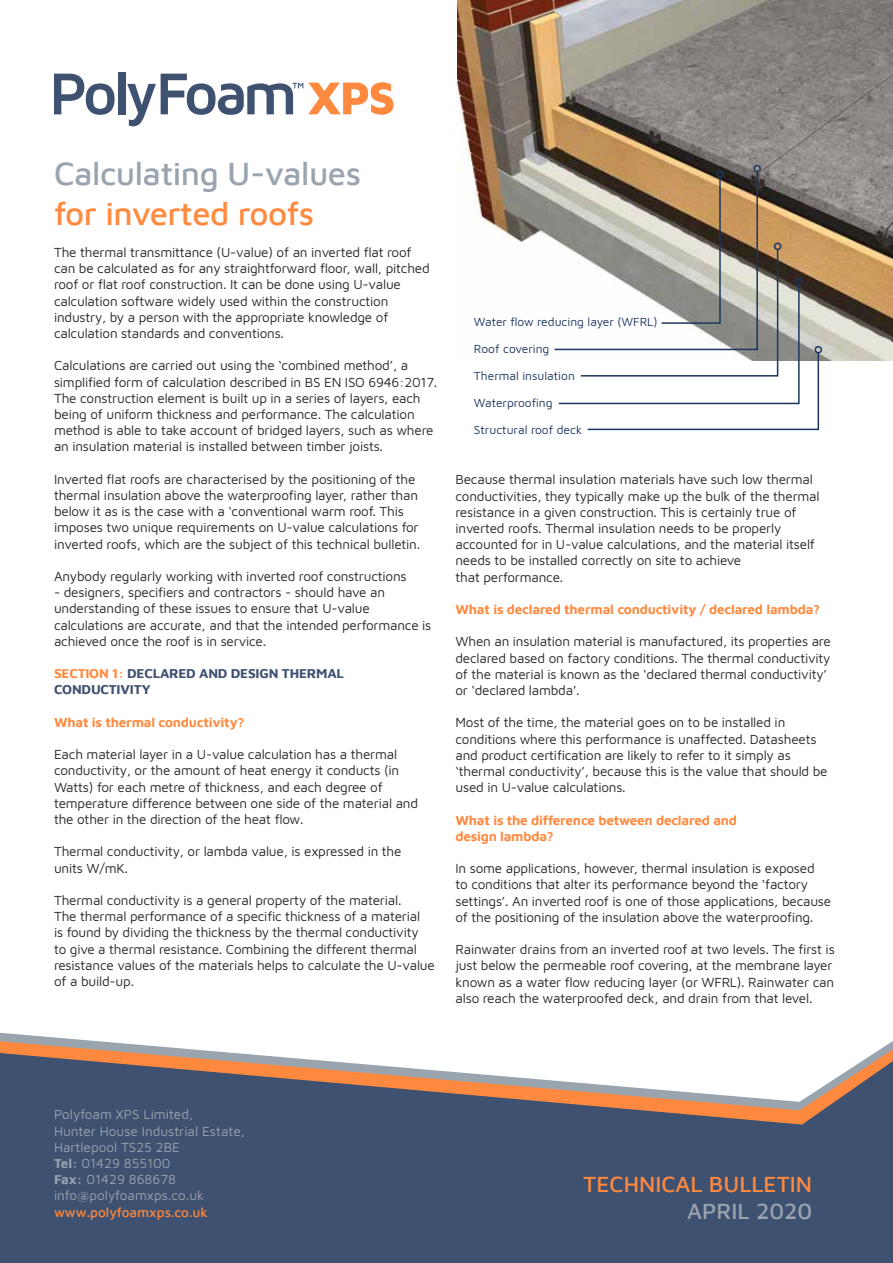
<style>
.page{position:relative;width:893px;height:1263px;background:#fff}
.page>*{position:absolute;margin:0;border:0;box-sizing:border-box;transform-origin:0 0}
.t1{font:500 33px "Maven Pro";letter-spacing:-.015em;color:#9aa4af}
.t2{font:500 33px "Maven Pro";letter-spacing:-.015em;color:#ff893e}
.t3{font:500 22.5px "Maven Pro";color:#ff893e}
.t4{font:500 22.5px "Maven Pro";color:#9aa4af}
.t5{font:13.5px/16.2px "Maven Pro";letter-spacing:-.015em;color:#262727}
.t6{font:700 13.5px/16.2px "Maven Pro";letter-spacing:-.015em;color:#ff893e}
.t7{font:13.5px/16.2px "Maven Pro";color:#9aa4af}
.t8{font:700 13.5px/16.2px "Maven Pro";letter-spacing:-.015em;color:#3e5170}
.t9{font:500 13.5px "Maven Pro";color:#ff893e}
.t10{font:12px "Maven Pro";color:#1c355e}
.s1{color:#ff893e}
.s2{font-weight:700}
</style>
<div class="page">
<svg style="left:0;top:1041px;width:893px;height:12px"></svg>
<svg style="left:0;top:1053px;width:893px;height:210px;background:#5c657b"></svg>
<svg style="left:54px;top:74px;width:61px;height:41px"></svg>
<div style="left:118px;top:72px;width:7px;height:42px;background:#3e5170"></div>
<svg style="left:127px;top:74px;width:266px;height:52px"></svg>
<img style="left:458px;top:0;width:435px;height:360px">
<div style="left:753px;top:165px;width:8px;height:7px;border:2px solid #1c355e;border-radius:50%"></div>
<svg style="left:553px;top:170px;width:267px;height:261px"></svg>
<div style="left:815px;top:346px;width:7px;height:7px;border:2px solid #1c355e;border-radius:50%"></div>
<h1 class="t1" style="left:54px;top:151px;width:309px">Calculating U-values</h1>
<h1 class="t2" style="left:54px;top:190px;width:262px">for inverted roofs</h1>
<p class="t5" style="left:54px;top:243px;width:377px">The thermal transmittance (U-value) of an inverted flat roof can be calculated as for any straightforward floor, wall, pitched roof or flat roof construction. It can be done using U-value calculation software widely used within the construction industry, by a person with the appropriate knowledge of calculation standards and conventions.</p>
<p class="t5" style="left:54px;top:357px;width:385px">Calculations are carried out using the ‘combined method’, a simplified form of calculation described in BS EN ISO 6946:2017.<br>The construction element is built up in a series of layers, each being of uniform thickness and performance. The calculation method is able to take account of bridged layers, such as where an insulation material is installed between timber joists.</p>
<p class="t5" style="left:54px;top:470px;width:368px">Inverted flat roofs are characterised by the positioning of the thermal insulation above the waterproofing layer, rather than below it as is the case with a ‘conventional warm roof. This imposes two unique requirements on U-value calculations for inverted roofs, which are the subject of this technical bulletin.</p>
<p class="t5" style="left:54px;top:567px;width:354px">Anybody regularly working with inverted roof constructions</p>
<p class="t5" style="left:54px;top:584px;width:379px">- designers, specifiers and contractors - should have an understanding of these issues to ensure that U-value calculations are accurate, and that the intended performance is achieved once the roof is in service.</p>
<p class="t8" style="left:54px;top:664px;width:292px"><span class="s1">SECTION 1:</span> DECLARED AND DESIGN THERMAL<br>CONDUCTIVITY</p>
<p class="t6" style="left:54px;top:713px;width:192px">What is thermal conductivity?</p>
<p class="t5" style="left:54px;top:746px;width:366px">Each material layer in a U-value calculation has a thermal conductivity, or the amount of heat energy it conducts (in Watts) for each metre of thickness, and each degree of temperature difference between one side of the material and the other in the direction of the heat flow.</p>
<p class="t5" style="left:54px;top:843px;width:349px">Thermal conductivity, or lambda value, is expressed in the units W/mK.</p>
<p class="t5" style="left:54px;top:891px;width:382px">Thermal conductivity is a general property of the material.<br>The thermal performance of a specific thickness of a material<br>is found by dividing the thickness by the thermal conductivity<br>to give a thermal resistance. Combining the different thermal resistance values of the materials helps to calculate the U-value of a build-up.</p>
<p class="t10" style="left:474px;top:313px;width:185px">Water flow reducing layer (WFRL)</p>
<p class="t10" style="left:474px;top:340px;width:77px">Roof covering</p>
<p class="t10" style="left:474px;top:368px;width:102px">Thermal insulation</p>
<p class="t10" style="left:474px;top:395px;width:80px">Waterproofing</p>
<p class="t10" style="left:474px;top:422px;width:110px">Structural roof deck</p>
<p class="t5" style="left:455px;top:471px;width:366px">Because thermal insulation materials have such low thermal conductivities, they typically make up the bulk of the thermal resistance in a given construction. This is certainly true of inverted roofs. Thermal insulation needs to be properly accounted for in U-value calculations, and the material itself needs to be installed correctly on site to achieve<br>that performance.</p>
<p class="t6" style="left:455px;top:600px;width:366px">What is declared thermal conductivity / declared lambda?</p>
<p class="t5" style="left:455px;top:633px;width:377px">When an insulation material is manufactured, its properties are declared based on factory conditions. The thermal conductivity of the material is known as the ‘declared thermal conductivity’ or ‘declared lambda’.</p>
<p class="t5" style="left:455px;top:714px;width:374px">Most of the time, the material goes on to be installed in conditions where this performance is unaffected. Datasheets and product certification are likely to refer to it simply as ‘thermal conductivity’, because this is the value that should be used in U-value calculations.</p>
<p class="t6" style="left:455px;top:811px;width:283px">What is the difference between declared and design lambda?</p>
<p class="t5" style="left:455px;top:860px;width:377px">In some applications, however, thermal insulation is exposed<br>to conditions that alter its performance beyond the ‘factory settings’. An inverted roof is one of those applications, because of the positioning of the insulation above the waterproofing.</p>
<p class="t5" style="left:455px;top:941px;width:381px">Rainwater drains from an inverted roof at two levels. The first is just below the permeable roof covering, at the membrane layer known as a water flow reducing layer (or WFRL). Rainwater can also reach the waterproofed deck, and drain from that level.</p>
<p class="t7" style="left:54px;top:1106px;width:193px">Polyfoam XPS Limited,<br>Hunter House Industrial Estate,<br>Hartlepool TS25 2BE<br><span class="s2">Tel:</span> 01429 855100<br><span class="s2">Fax:</span> 01429 868678 info@polyfoamxps.co.uk</p>
<p class="t9" style="left:54px;top:1202px;width:155px">www.polyfoamxps.co.uk</p>
<h2 class="t3" style="left:583px;top:1169px;width:230px">TECHNICAL BULLETIN</h2>
<h2 class="t4" style="left:687px;top:1196px;width:126px">APRIL 2020</h2>
</div>
